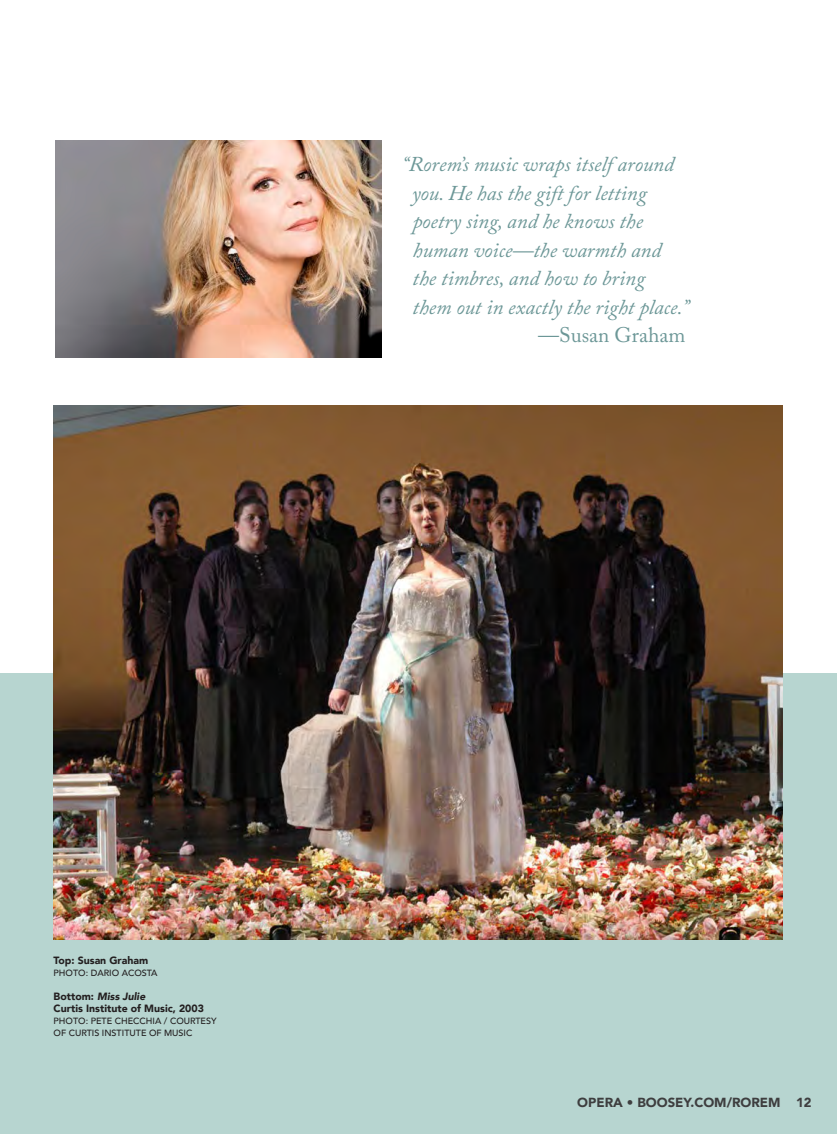
<style>
.page{position:relative;width:837px;height:1134px;background:#fff}
.page>*{position:absolute;margin:0;border:0;box-sizing:border-box;transform-origin:0 0}
.Pull_quote{font:italic 21px/28.5px "Adobe Caslon Pro";color:#6c9797}
.Pull_quote-2{font:21px "Adobe Caslon Pro";color:#6c9797}
.page_numbers_right{font:900 13.2px "Avenir";color:#3e3e3f}
.photo_caption{font:900 10.5px "Avenir";color:#231f20}
.photo_caption-2{font:italic 900 10.5px "Avenir";color:#231f20}
.photo_caption-3{font:500 9px/12px "Avenir";color:#231f20}
.s1{font-style:normal}
</style>
<div class="page">
<div style="left:0;top:673px;width:837px;height:461px;background:#b7d5d0"></div>
<img style="left:54px;top:406px;width:729px;height:534px">
<img style="left:55px;top:140px;width:326px;height:218px">
<p class="Pull_quote" style="left:412px;top:150px;width:279px;text-indent:-10px">“Rorem’s music wraps itself around you. He has the gift for letting poetry sing, and he knows the human voice—the warmth and the timbres, and how to bring<br>them out in exactly the right place.”</p>
<p class="Pull_quote-2" style="left:538px;top:323px;width:149px">—Susan Graham</p>
<p class="photo_caption" style="left:54px;top:951px;width:96px">Top: Susan Graham</p>
<p class="photo_caption-3" style="left:54px;top:966px;width:105px">PHOTO: DARIO ACOSTA</p>
<p class="photo_caption-2" style="left:54px;top:987px;width:93px"><span class="s1">Bottom:</span> Miss Julie</p>
<p class="photo_caption" style="left:54px;top:999px;width:152px">Curtis Institute of Music, 2003</p>
<p class="photo_caption-3" style="left:54px;top:1014px;width:165px">PHOTO: PETE CHECCHIA / COURTESY<br>OF CURTIS INSTITUTE OF MUSIC</p>
<p class="page_numbers_right" style="left:577px;top:1091px;width:236px">OPERA • BOOSEY.COM/ROREM 12</p>
</div>
